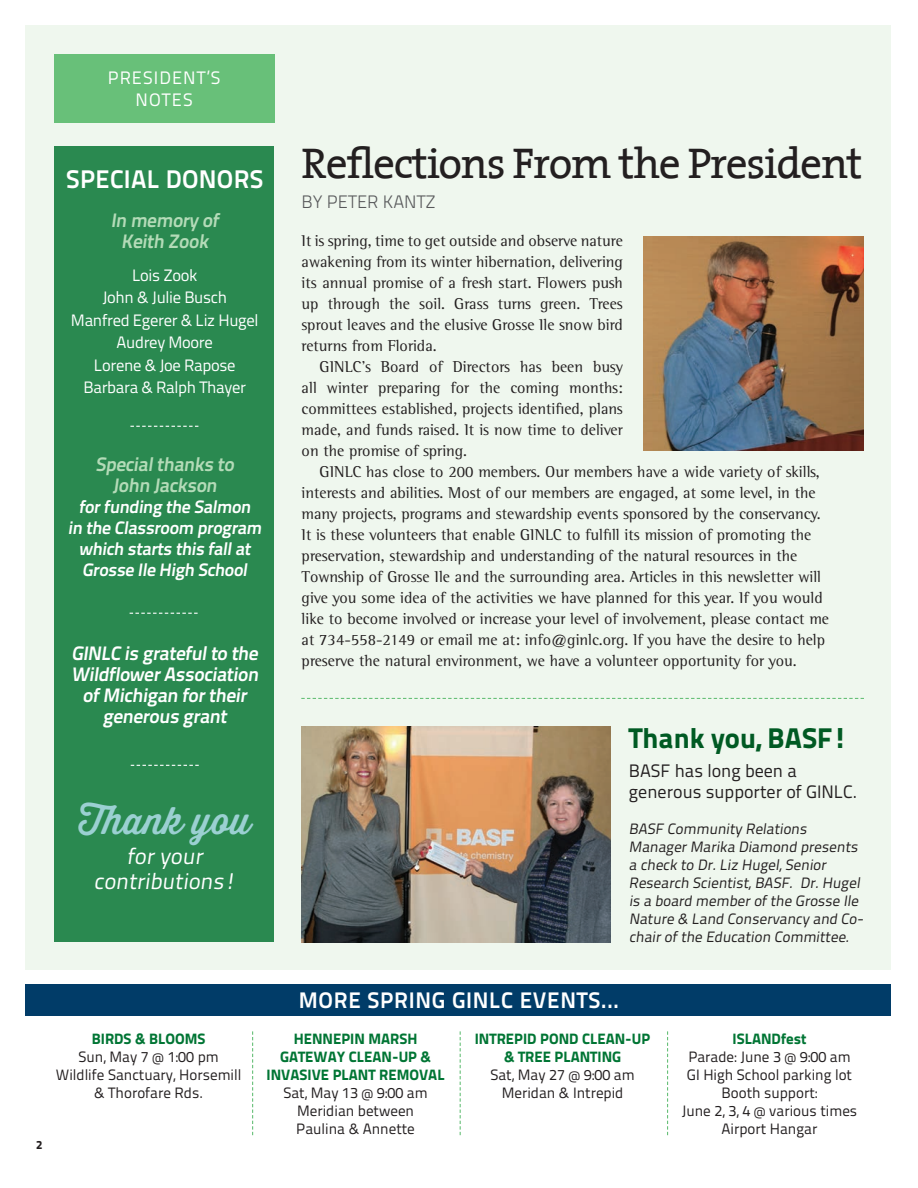
<style>
.page{position:relative;width:918px;height:1188px;background:#fff}
.page>*{position:absolute;margin:0;border:0;box-sizing:border-box;transform-origin:0 0}
.t1{font:43.5px "The Serif";letter-spacing:-.03em;color:#231f20}
.t2{font:500 37.5px "Thirsty Soft";color:#9bd0d2}
.t3{font:28.5px "Titillium Text 25 L 999 wt";color:#005a23}
.t4{font:25.5px "Titillium Text 25 L 800 wt";letter-spacing:.01em;color:#fff}
.t5{font:22.5px "Titillium Text 25 L 800 wt";letter-spacing:.03em;color:#fff}
.t6{font:22.5px/25.5px "Titillium Text 25 L 400 wt";color:#fff;text-align:center}
.t7{font:19.5px/21px "Titillium Text 25 L 800 wt";color:#fff;text-align:center}
.t8{font:19.5px/21px "Titillium Text 25 L 800 wt";color:#b4dbb8;text-align:center}
.t9{font:18px/21px "Titillium Text 25 L 800 wt";color:#fff;text-align:center}
.t10{font:18px/21.6px "Titillium Text 25 L 400 wt";color:#231f20}
.t11{font:18px/21.6px "Titillium Text 25 L 400 wt";letter-spacing:.06em;color:#fff;text-align:center}
.t12{font:18px "Titillium Text 25 L 250 wt";color:#57585a}
.t13{font:16.5px/22.5px "Titillium Text 25 L 400 wt";letter-spacing:-.02em;color:#fff;text-align:center}
.t14{font:16.2px/21px "Rotis Semi Serif";color:#231f20;text-align:justify}
.t15{font:15px/18px "Titillium Text 25 L 400 wt";color:#231f20;text-align:center}
.t16{font:15px/18px "Titillium Text 25 L 999 wt";color:#007534;text-align:center}
.t17{font:12px "Titillium Text 25 L 999 wt";color:#231f20}
.s1{font-size:12px}
</style>
<div class="page">
<div style="left:26px;top:25px;width:865px;height:945px;background:#eff7ee"></div>
<div style="left:54px;top:54px;width:220px;height:69px;background:#68c079"></div>
<img style="left:302px;top:727px;width:308px;height:215px">
<img style="left:643px;top:237px;width:220px;height:213px">
<div style="left:54px;top:146px;width:220px;height:796px;background:#2a8950"></div>
<svg style="left:130px;top:426px;width:68px;height:1px"></svg>
<svg style="left:301px;top:698px;width:563px;height:1px"></svg>
<div style="left:26px;top:984px;width:865px;height:32px;background:#013c68"></div>
<svg style="left:252px;top:1031px;width:1px;height:104px"></svg>
<svg style="left:460px;top:1031px;width:1px;height:104px"></svg>
<svg style="left:667px;top:1031px;width:1px;height:104px"></svg>
<svg style="left:131px;top:765px;width:68px;height:1px"></svg>
<svg style="left:130px;top:613px;width:68px;height:1px"></svg>
<p class="t11" style="left:108px;top:66px;width:114px">PRESIDENT’S<br>NOTES</p>
<h3 class="t4" style="left:66px;top:160px;width:198px">SPECIAL DONORS</h3>
<p class="t8" style="left:111px;top:208px;width:113px">In memory of<br>Keith Zook</p>
<p class="t13" style="left:71px;top:263px;width:189px">Lois Zook<br>John &amp; Julie Busch<br>Manfred Egerer &amp; Liz Hugel<br>Audrey Moore<br>Lorene &amp; Joe Rapose<br>Barbara &amp; Ralph Thayer</p>
<p class="t8" style="left:95px;top:452px;width:144px">Specialthanks to<br>John Jackson</p>
<p class="t9" style="left:68px;top:495px;width:199px">forfunding the Salmon in the Classroom program which starts this fallat<br>Grosse Ile High School</p>
<p class="t7" style="left:71px;top:641px;width:193px">GINLC is gratefulto the<br>WildflowerAssociation ofMichigan fortheir generous grant</p>
<h2 class="t2" style="left:78px;top:793px;width:174px">Thank you</h2>
<h3 class="t6" style="left:94px;top:842px;width:148px">foryour contributions!</h3>
<h1 class="t1" style="left:302px;top:127px;width:562px">Reflections From the President</h1>
<p class="t12" style="left:302px;top:188px;width:136px">BY PETER KANTZ</p>
<p class="t14" style="left:302px;top:230px;width:323px">It is spring, time to get outside and observe nature awakening from its winter hibernation, delivering its annual promise of a fresh start. Flowers push up through the soil. Grass turns green. Trees sprout leaves and the elusive Grosse Ile snow bird returns from Florida.</p>
<p class="t14" style="left:302px;top:356px;width:323px;text-indent:18px">GINLC’s Board of Directors has been busy all winter preparing for the coming months: committees established, projects identified, plans made, and funds raised. It is now time to deliver on the promise of spring.</p>
<p class="t14" style="left:302px;top:461px;width:529px;text-align:left;text-indent:18px">GINLC has close to 200 members. Our members have a wide variety of skills, interests and abilities. Most of our members are engaged, at some level, in the many projects, programs and stewardship events sponsored by the conservancy.<br>It is these volunteers that enable GINLC to fulfill its mission of promoting the preservation, stewardship and understanding of the natural resources in the Township of Grosse Ile and the surrounding area. Articles in this newsletter will give you some idea of the activities we have planned for this year. If you would like to become involved or increase your level of involvement, please contact me at 734-558-2149 or email me at: info@ginlc.org. If you have the desire to help preserve the natural environment, we have a volunteer opportunity for you.</p>
<h3 class="t3" style="left:629px;top:716px;width:220px">Thank you, BASF!</h3>
<p class="t10" style="left:629px;top:759px;width:230px">BASF has long been a generous supporter of GINLC.</p>
<p class="t15" style="left:629px;top:819px;width:239px;text-align:left">BASF Community Relations<br>ManagerMarika Diamond presents a check to Dr.Liz Hugel,Senior<br>Research Scientist,BASF. Dr.Hugel is a board memberofthe Grosse Ile<br>Nature &amp; Land Conservancy and Co&shy;chairofthe Education Committee.</p>
<p class="t16" style="left:92px;top:1029px;width:115px">BIRDS &amp; BLOOMS</p>
<p class="t15" style="left:56px;top:1047px;width:187px">Sun, May 7 <span class="s1">@</span> 1:00 pm<br>Wildlife Sanctuary, Horsemill &amp; Thorofare Rds.</p>
<p class="t17" style="left:36px;top:1135px;width:8px">2</p>
<h3 class="t5" style="left:299px;top:983px;width:322px">MORE SPRING GINLC EVENTS...</h3>
<p class="t16" style="left:267px;top:1029px;width:180px">HENNEPIN MARSH<br>GATEWAY CLEAN-UP &amp;<br>INVASIVE PLANT REMOVAL</p>
<p class="t15" style="left:283px;top:1083px;width:146px">Sat, May 13 <span class="s1">@</span> 9:00 am<br>Meridian between<br>Paulina &amp; Annette</p>
<p class="t16" style="left:475px;top:1029px;width:177px">INTREPID POND CLEAN-UP &amp; TREE PLANTING</p>
<p class="t15" style="left:490px;top:1065px;width:146px">Sat, May 27 <span class="s1">@</span> 9:00 am<br>Meridan &amp; Intrepid</p>
<p class="t16" style="left:733px;top:1029px;width:75px">ISLANDfest</p>
<p class="t15" style="left:682px;top:1047px;width:177px">Parade: June 3 <span class="s1">@</span> 9:00 am<br>GI High School parking lot<br>Booth support:<br>June 2, 3, 4 <span class="s1">@</span> various times<br>Airport Hangar</p>
</div>
